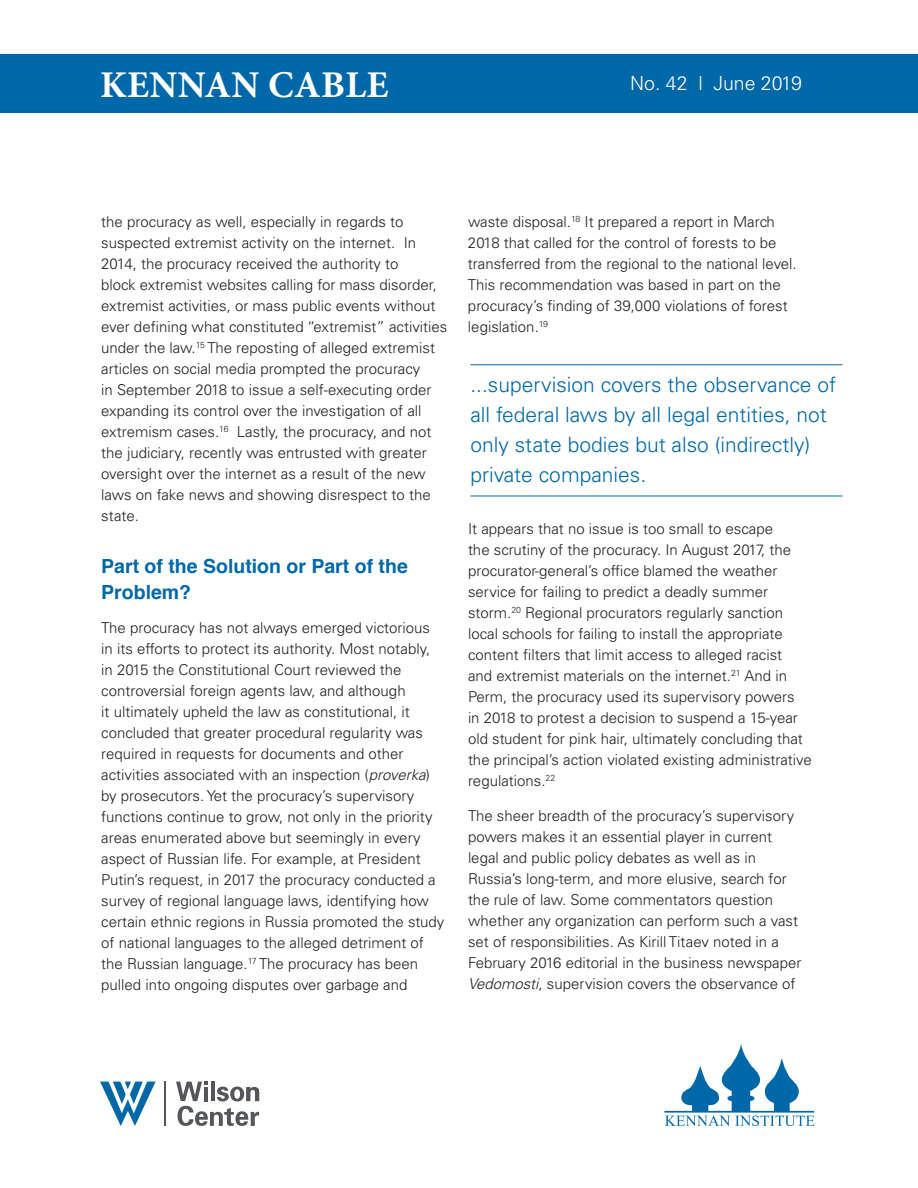
<style>
.page{position:relative;width:918px;height:1188px;background:#fff}
.page>*{position:absolute;margin:0;border:0;box-sizing:border-box;transform-origin:0 0}
.t1{font:700 37.8px "Minion Pro";letter-spacing:.01em;color:#fff}
.t2{font:300 21px/30px "Univers LT Std";color:#0068a9}
.t3{font:700 19.5px/25.5px "Helvetica";color:#0068a9}
.t4{font:300 19.5px "Univers LT Std";color:#fff}
.t5{font:300 15px/21px "Univers LT Std";color:#231f20}
.s1{font-style:italic}
</style>
<div class="page">
<div style="left:0;top:54px;width:918px;height:59px;background:#0068a9"></div>
<svg style="left:664px;top:1043px;width:151px;height:83px"></svg>
<hr style="left:164px;top:1082px;width:2px;height:44px;background:#54565a">
<svg style="left:176px;top:1082px;width:83px;height:44px"></svg>
<svg style="left:100px;top:1082px;width:56px;height:44px"></svg>
<hr style="left:470px;top:364px;width:372px;height:1px;background:#0068a9">
<hr style="left:470px;top:496px;width:372px;height:1px;background:#0068a9">
<h1 class="t1" style="left:100px;top:58px;width:290px">KENNAN CABLE</h1>
<h3 class="t4" style="left:630px;top:72px;width:173px">No. 42 l June 2019</h3>
<p class="t5" style="left:101px;top:211px;width:348px">the procuracy as well, especially in regards to suspected extremist activity on the internet. In 2014, the procuracy received the authority to<br>block extremist websites calling for mass disorder, extremist activities, or mass public events without ever defining what constituted “extremist” activities under the law.<sup>15</sup> The reposting of alleged extremist articles on social media prompted the procuracy<br>in September 2018 to issue a self-executing order expanding its control over the investigation of all extremism cases.<sup>16</sup> Lastly, the procuracy, and not the judiciary, recently was entrusted with greater oversight over the internet as a result of the new laws on fake news and showing disrespect to the state.</p>
<h3 class="t3" style="left:101px;top:554px;width:308px">Part of the Solution or Part of the<br>Problem?</h3>
<p class="t5" style="left:101px;top:618px;width:345px">The procuracy has not always emerged victorious in its efforts to protect its authority. Most notably, in 2015 the Constitutional Court reviewed the controversial foreign agents law, and although<br>it ultimately upheld the law as constitutional, it concluded that greater procedural regularity was required in requests for documents and other activities associated with an inspection (<span class="s1">proverka</span>) by prosecutors. Yet the procuracy’s supervisory functions continue to grow, not only in the priority areas enumerated above but seemingly in every aspect of Russian life. For example, at President Putin’s request, in 2017 the procuracy conducted a survey of regional language laws, identifying how certain ethnic regions in Russia promoted the study of national languages to the alleged detriment of the Russian language.<sup>17</sup> The procuracy has been pulled into ongoing disputes over garbage and</p>
<p class="t5" style="left:468px;top:211px;width:330px">waste disposal.<sup>18</sup> It prepared a report in March 2018 that called for the control of forests to be transferred from the regional to the national level.<br>This recommendation was based in part on the procuracy’s finding of 39,000 violations of forest legislation.<sup>19</sup></p>
<h2 class="t2" style="left:470px;top:370px;width:367px">...supervision covers the observance of all federal laws by all legal entities, not only state bodies but also (indirectly) private companies.</h2>
<p class="t5" style="left:468px;top:519px;width:345px">It appears that no issue is too small to escape<br>the scrutiny of the procuracy. In August 2017, the procurator-general’s office blamed the weather service for failing to predict a deadly summer storm.<sup>20</sup> Regional procurators regularly sanction local schools for failing to install the appropriate content filters that limit access to alleged racist<br>and extremist materials on the internet.<sup>21</sup> And in Perm, the procuracy used its supervisory powers<br>in 2018 to protest a decision to suspend a 15-year old student for pink hair, ultimately concluding that the principal’s action violated existing administrative regulations.<sup>22</sup></p>
<p class="t5" style="left:468px;top:805px;width:335px">The sheer breadth of the procuracy’s supervisory powers makes it an essential player in current legal and public policy debates as well as in Russia’s long-term, and more elusive, search for the rule of law. Some commentators question whether any organization can perform such a vast set of responsibilities. As Kirill Titaev noted in a February 2016 editorial in the business newspaper <span class="s1">Vedomosti</span>, supervision covers the observance of</p>
</div>
